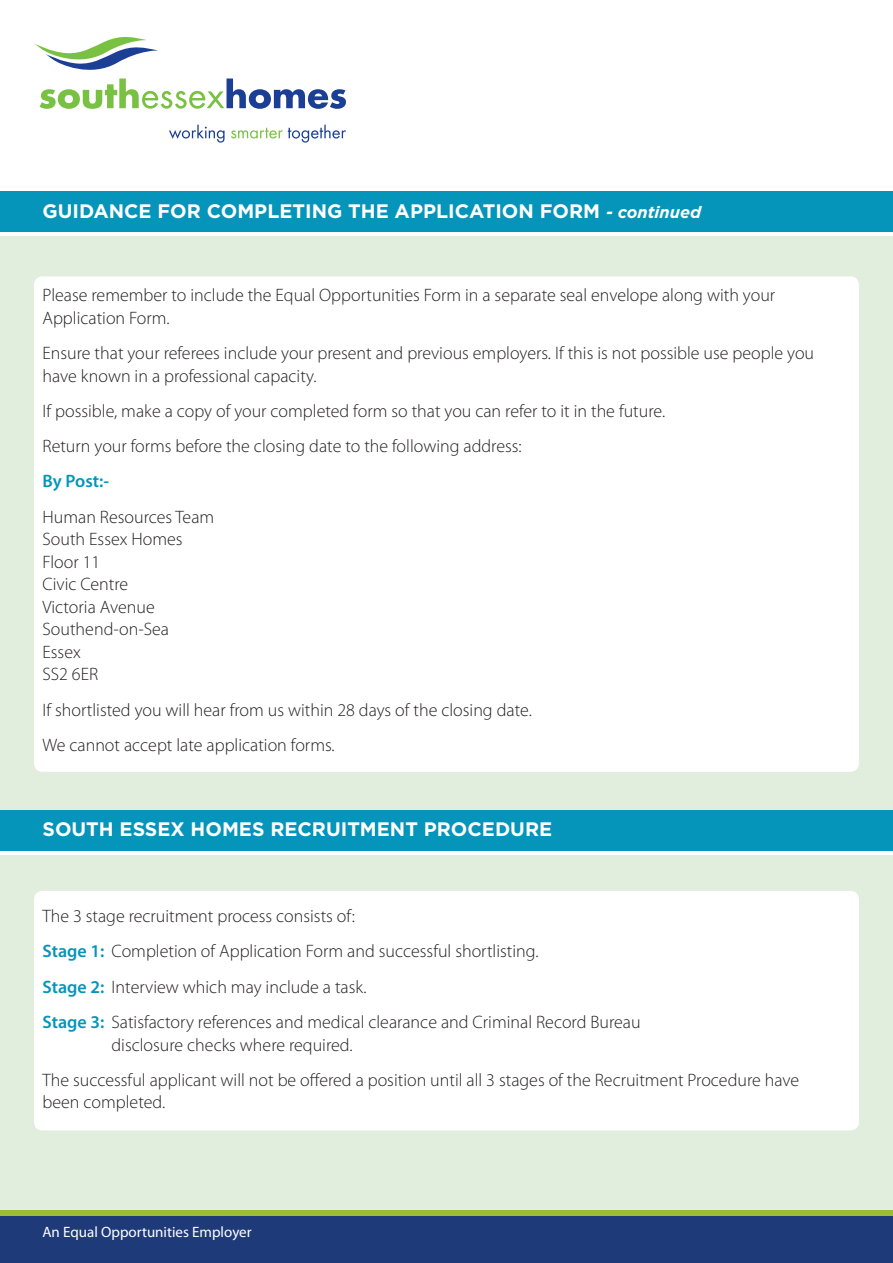
<style>
.page{position:relative;width:893px;height:1263px;background:#fff}
.page>*{position:absolute;margin:0;border:0;box-sizing:border-box;transform-origin:0 0}
.t1{font:700 19.5px "Gotham HTF";color:#fff}
.Main_text{font:300 18px/22.5px "Myriad Pro";color:#231f20}
.Main_text-2{font:600 18px "Myriad Pro";color:#0595bb}
.Main_text-3{font:15px "Myriad Pro";color:#fff}
.s1{font-style:italic;font-size:16.5px}
.s2{font-weight:600;color:#0595bb}
</style>
<div class="page">
<div style="left:0;top:237px;width:893px;height:578px;background:#e1eedd"></div>
<div style="left:0;top:856px;width:893px;height:375px;background:#e1eedd"></div>
<div style="left:34px;top:276px;width:825px;height:496px;background:#fff;border-radius:9px"></div>
<div style="left:34px;top:891px;width:825px;height:239px;background:#fff;border-radius:9px"></div>
<div style="left:0;top:191px;width:893px;height:41px;background:#0595bb"></div>
<div style="left:0;top:810px;width:893px;height:40px;background:#0595bb"></div>
<svg style="left:34px;top:37px;width:312px;height:72px"></svg>
<svg style="left:169px;top:125px;width:56px;height:18px"></svg>
<svg style="left:231px;top:125px;width:115px;height:18px"></svg>
<div style="left:0;top:1210px;width:893px;height:53px;background:#9bbc36"></div>
<div style="left:0;top:1216px;width:893px;height:47px;background:#1f3a78"></div>
<p class="t1" style="left:43px;top:199px;width:660px">GUIDANCE FOR COMPLETING THE APPLICATION FORM <span class="s1">- continued</span></p>
<p class="Main_text" style="left:43px;top:284px;width:734px">Please remember to include the Equal Opportunities Form in a separate seal envelope along with your<br>Application Form.</p>
<p class="Main_text" style="left:43px;top:342px;width:773px">Ensure that your referees include your present and previous employers. If this is not possible use people you have known in a professional capacity.</p>
<p class="Main_text" style="left:43px;top:400px;width:624px">If possible, make a copy of your completed form so that you can refer to it in the future.</p>
<p class="Main_text" style="left:43px;top:435px;width:481px">Return your forms before the closing date to the following address:</p>
<p class="Main_text-2" style="left:43px;top:470px;width:68px">By Post:-</p>
<p class="Main_text" style="left:43px;top:505px;width:173px">Human Resources Team<br>South Essex Homes<br>Floor 11<br>Civic Centre<br>Victoria Avenue<br>Southend-on-Sea<br>Essex<br>SS2 6ER</p>
<p class="Main_text" style="left:43px;top:698px;width:491px">If shortlisted you will hear from us within 28 days of the closing date.</p>
<p class="Main_text" style="left:43px;top:733px;width:294px">We cannot accept late application forms.</p>
<p class="t1" style="left:43px;top:818px;width:511px">SOUTH ESSEX HOMES RECRUITMENT PROCEDURE</p>
<p class="Main_text" style="left:43px;top:905px;width:314px">The 3 stage recruitment process consists of:</p>
<p class="Main_text" style="left:43px;top:940px;width:498px"><span class="s2">Stage 1:</span> Completion of Application Form and successful shortlisting.</p>
<p class="Main_text" style="left:43px;top:975px;width:326px"><span class="s2">Stage 2:</span> Interview which may include a task.</p>
<p class="Main_text" style="left:112px;top:1010px;width:531px;text-indent:-69px"><span class="s2">Stage 3:</span> Satisfactory references and medical clearance and Criminal Record Bureau disclosure checks where required.</p>
<p class="Main_text" style="left:43px;top:1068px;width:758px">The successful applicant will not be offered a position until all 3 stages of the Recruitment Procedure have been completed.</p>
<p class="Main_text-3" style="left:43px;top:1223px;width:211px">An Equal Opportunities Employer</p>
</div>
